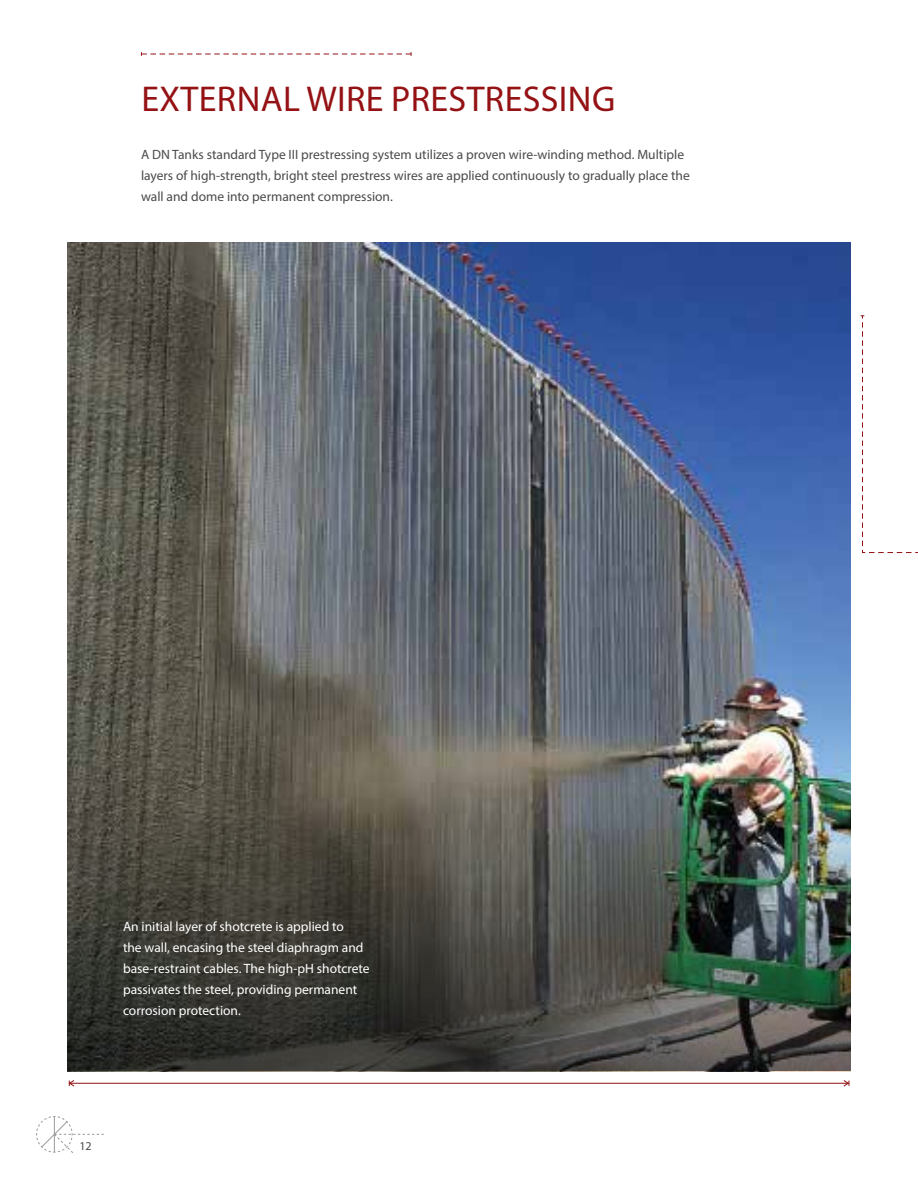
<style>
.page{position:relative;width:918px;height:1188px;background:#fff}
.page>*{position:absolute;margin:0;border:0;box-sizing:border-box;transform-origin:0 0}
.t1{font:36px "Myriad Pro";letter-spacing:.01em;color:#941114}
.t2{font:13.5px/21px "Myriad Pro";color:#4a4a4d}
.t3{font:13.5px/21px "Myriad Pro";color:#fff}
.t4{font:12px "Myriad Pro";color:#4a4a4d}
</style>
<div class="page">
<svg style="left:36px;top:1116px;width:68px;height:37px"></svg>
<img style="left:68px;top:243px;width:782px;height:280px">
<img style="left:68px;top:523px;width:783px;height:548px">
<svg style="left:141px;top:52px;width:271px;height:4px"></svg>
<hr style="left:69px;top:1083px;width:780px;height:1px;background:#941114">
<svg style="left:843px;top:1080px;width:7px;height:7px"></svg>
<svg style="left:68px;top:1080px;width:7px;height:7px"></svg>
<svg style="left:861px;top:315px;width:57px;height:238px"></svg>
<h1 class="t1" style="left:141px;top:84px;width:475px">EXTERNAL WIRE PRESTRESSING</h1>
<p class="t2" style="left:141px;top:145px;width:550px">A DN Tanks standard Type III prestressing system utilizes a proven wire-winding method. Multiple layers of high-strength, bright steel prestress wires are applied continuously to gradually place the wall and dome into permanent compression.</p>
<p class="t3" style="left:123px;top:918px;width:248px">An initial layer of shotcrete is applied to<br>the wall, encasing the steel diaphragm and base-restraint cables. The high-pH shotcrete passivates the steel, providing permanent corrosion protection.</p>
<p class="t4" style="left:79px;top:1141px;width:14px">12</p>
</div>
